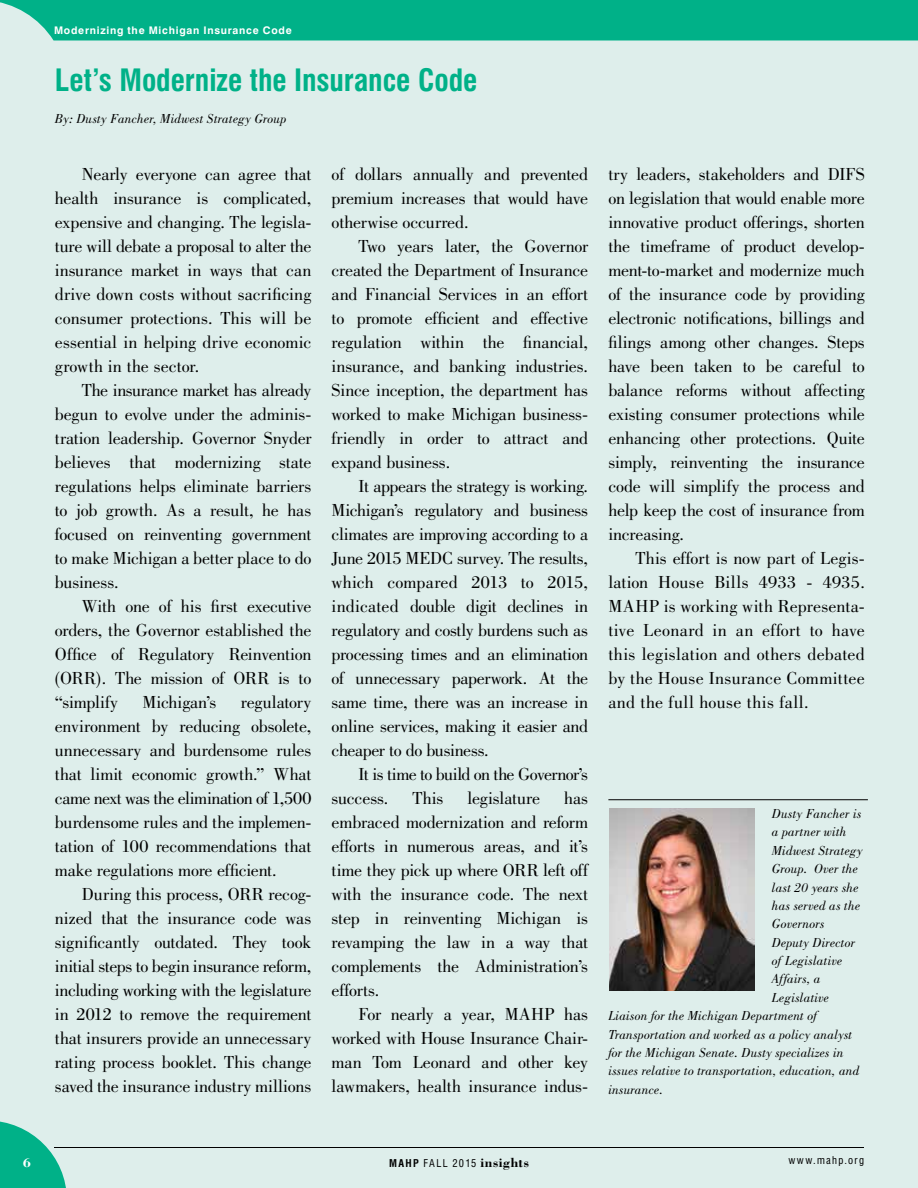
<style>
.page{position:relative;width:918px;height:1188px;background:#deeeeb}
.page>*{position:absolute;margin:0;border:0;box-sizing:border-box;transform-origin:0 0}
.t1{font:700 condensed 30px "Swiss 721 BT";letter-spacing:-.005em;color:#00b188}
.t2{font:18px/24px "Bodoni";letter-spacing:-.01em;color:#000;text-align:justify}
.t3{font:18px/24px "Bodoni";letter-spacing:-.03em;color:#000}
.t4{font:italic 13.5px "Bodoni";letter-spacing:.01em;color:#000}
.t5{font:700 13.5px "Bodoni";color:#fff}
.t6{font:700 10.5px "Swiss 721 BT";letter-spacing:.07em;color:#fff}
.t7{font:condensed 10.5px "Swiss 721 BT";letter-spacing:.12em;color:#000}
.s1{font-weight:700}
.s2{font-family:"Bodoni";font-weight:700;font-stretch:normal;font-size:13.5px}
</style>
<div class="page">
<hr style="left:608px;top:799px;width:260px;height:1px;background:#000">
<svg style="left:0;top:1121px;width:66px;height:67px"></svg>
<hr style="left:54px;top:1147px;width:810px;height:1px;background:#000">
<div style="left:0;top:0;width:918px;height:40px;background:#00b188"></div>
<img style="left:609px;top:808px;width:146px;height:182px">
<p class="t6" style="left:54px;top:24px;width:239px">Modernizing the Michigan Insurance Code</p>
<h1 class="t1" style="left:55px;top:63px;width:424px">Let’s Modernize the Insurance Code</h1>
<p class="t4" style="left:55px;top:111px;width:233px">By: Dusty Fancher, Midwest Strategy Group</p>
<p class="t2" style="left:55px;top:162px;width:258px;text-indent:27px">Nearly everyone can agree that health insurance is complicated, expensive and changing. The legisla&shy;ture will debate a proposal to alter the insurance market in ways that can drive down costs without sacrificing consumer protections. This will be essential in helping drive economic growth in the sector.</p>
<p class="t2" style="left:55px;top:378px;width:258px;text-indent:27px">The insurance market has already begun to evolve under the adminis&shy;tration leadership. Governor Snyder believes that modernizing state regulations helps eliminate barriers to job growth. As a result, he has focused on reinventing government to make Michigan a better place to do business.</p>
<p class="t2" style="left:55px;top:594px;width:258px;text-indent:27px">With one of his first executive orders, the Governor established the Office of Regulatory Reinvention (ORR). The mission of ORR is to “simplify</p>
<p class="t2" style="left:55px;top:690px;width:258px;text-indent:186px">regulatory environment by reducing obsolete, unnecessary and burdensome rules that limit economic growth.” What came next was the elimination of 1,500 burdensome rules and the implemen&shy;tation of 100 recommendations that make regulations more efficient.</p>
<p class="t2" style="left:55px;top:882px;width:258px;text-indent:27px">During this process, ORR recog&shy;nized that the insurance code was significantly outdated. They took initial steps to begin insurance reform, including working with the legislature in 2012 to remove the requirement that insurers provide an unnecessary rating process booklet. This change saved the insurance industry millions</p>
<p class="t2" style="left:143px;top:690px;width:75px">Michigan’s</p>
<p class="t2" style="left:332px;top:162px;width:258px">of dollars annually and prevented premium increases that would have otherwise occurred.</p>
<p class="t2" style="left:332px;top:234px;width:258px;text-indent:27px">Two years later, the Governor created the Department of Insurance and Financial Services in an effort to promote efficient and effective regulation within the financial, insurance, and banking industries.<br>Since inception, the department has worked to make Michigan business&shy;friendly in order to attract and expand business.</p>
<p class="t2" style="left:332px;top:474px;width:258px;text-indent:27px">It appears the strategy is working.<br>Michigan’s regulatory and business climates are improving according to a June 2015 MEDC survey. The results, which compared 2013 to 2015, indicated double digit declines in regulatory and costly burdens such as processing times and an elimination of unnecessary paperwork. At the same time, there was an increase in online services, making it easier and cheaper to do business.</p>
<p class="t3" style="left:332px;top:762px;width:258px;text-indent:27px">It is time to build on the Governor’s success.</p>
<p class="t2" style="left:332px;top:786px;width:258px;text-indent:233px">has embraced modernization and reform efforts in numerous areas, and it’s time they pick up where ORR left off with the insurance code. The next step in reinventing Michigan is revamping the law in a way that complements the Administration’s efforts.</p>
<p class="t2" style="left:332px;top:1002px;width:258px;text-indent:27px">For nearly a year, MAHP has worked with House Insurance Chair&shy;man Tom Leonard and other key lawmakers, health insurance indus-</p>
<p class="t2" style="left:412px;top:786px;width:33px">This</p>
<p class="t2" style="left:468px;top:786px;width:74px">legislature</p>
<p class="t2" style="left:608px;top:162px;width:258px">try leaders, stakeholders and DIFS on legislation that would enable more innovative product offerings, shorten the timeframe of product develop&shy;ment-to-market and modernize much of the insurance code by providing electronic notifications, billings and filings among other changes. Steps have been taken to be careful to balance reforms without affecting existing consumer protections while enhancing other protections. Quite simply, reinventing the insurance code will simplify the process and help keep the cost of insurance from increasing.</p>
<p class="t2" style="left:608px;top:546px;width:258px;text-indent:27px">This effort is now part of Legis&shy;lation House Bills 4933 - 4935.<br>MAHP is working with Representa&shy;tive Leonard in an effort to have this legislation and others debated by the House Insurance Committee and the full house this fall.</p>
<p class="t4" style="left:772px;top:806px;width:91px">Dusty Fancher is</p>
<p class="t4" style="left:772px;top:825px;width:76px">a partner with</p>
<p class="t4" style="left:772px;top:843px;width:92px">Midwest Strategy</p>
<p class="t4" style="left:772px;top:861px;width:88px">Group. Over the</p>
<p class="t4" style="left:772px;top:880px;width:88px">last 20 years she</p>
<p class="t4" style="left:772px;top:898px;width:90px">has served as the</p>
<p class="t4" style="left:772px;top:916px;width:54px">Governors</p>
<p class="t4" style="left:772px;top:935px;width:85px">Deputy Director</p>
<p class="t4" style="left:772px;top:953px;width:72px">of Legislative</p>
<p class="t4" style="left:772px;top:972px;width:50px">Affairs, a</p>
<p class="t4" style="left:772px;top:990px;width:59px">Legislative</p>
<p class="t4" style="left:608px;top:1008px;width:210px">Liaison for the Michigan Department of</p>
<p class="t4" style="left:608px;top:1027px;width:246px">Transportation and worked as a policy analyst</p>
<p class="t4" style="left:608px;top:1045px;width:237px">for the Michigan Senate. Dusty specializes in</p>
<p class="t4" style="left:608px;top:1063px;width:253px">issues relative to transportation, education, and</p>
<p class="t4" style="left:608px;top:1082px;width:56px">insurance.</p>
<p class="t5" style="left:23px;top:1154px;width:10px">6</p>
<p class="t7" style="left:389px;top:1156px;width:141px"><span class="s1">MAHP</span> FALL 2015 <span class="s2">insights</span></p>
<p class="t7" style="left:788px;top:1154px;width:77px">www.mahp.org</p>
</div>
